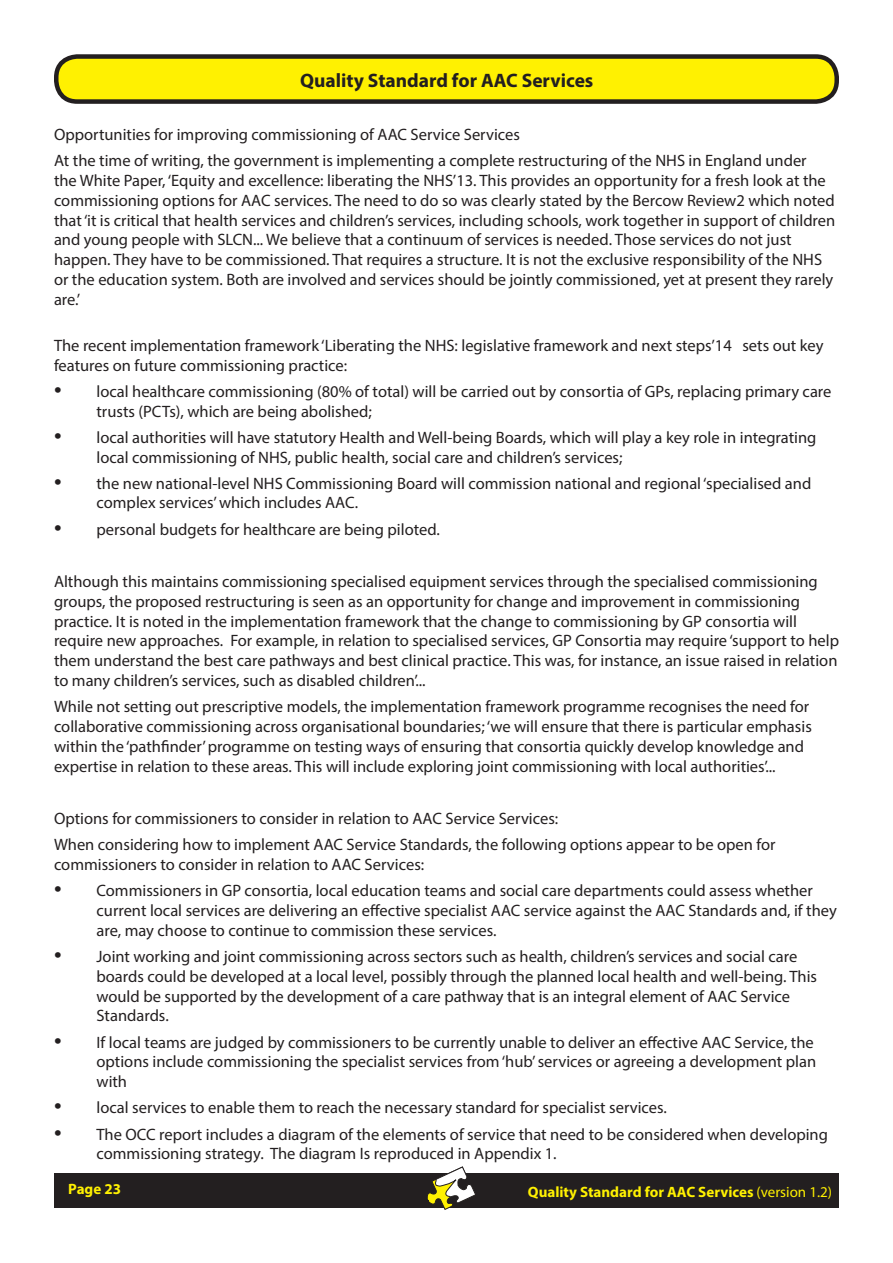
<style>
.page{position:relative;width:893px;height:1263px;background:#fff}
.page>*{position:absolute;margin:0;border:0;box-sizing:border-box;transform-origin:0 0}
.t1{font:700 19.5px "Myriad Pro";color:#231f20}
.List_Paragraph{font:16.5px/19.8px "Myriad Pro";color:#231f20}
.t2{font:700 15px "Myriad Pro";color:#fff101}
.s1{font-size:27px}
.s2{font-weight:400}
</style>
<div class="page">
<div style="left:54px;top:1173px;width:785px;height:34px;background:#231f20"></div>
<svg style="left:426px;top:1166px;width:51px;height:43px"></svg>
<div style="left:56px;top:57px;width:781px;height:45px;background:#fff101;border-radius:21px"></div>
<div style="left:54px;top:54px;width:785px;height:50px;border:4px solid #231f20;border-radius:21px"></div>
<p class="t1" style="left:300px;top:67px;width:295px">Quality Standard for AAC Services</p>
<p class="List_Paragraph" style="left:54px;top:124px;width:467px">Opportunities for improving commissioning of AAC Service Services</p>
<p class="List_Paragraph" style="left:54px;top:150px;width:783px">At the time of writing, the government is implementing a complete restructuring of the NHS in England under<br>the White Paper, ‘Equity and excellence: liberating the NHS’13. This provides an opportunity for a fresh look at the commissioning options for AAC services. The need to do so was clearly stated by the Bercow Review2 which noted that ‘it is critical that health services and children’s services, including schools, work together in support of children and young people with SLCN... We believe that a continuum of services is needed. Those services do not just happen. They have to be commissioned. That requires a structure. It is not the exclusive responsibility of the NHS or the education system. Both are involved and services should be jointly commissioned, yet at present they rarely are.’</p>
<p class="List_Paragraph" style="left:54px;top:335px;width:771px">The recent implementation framework ‘Liberating the NHS: legislative framework and next steps’14 sets out key features on future commissioning practice:</p>
<p class="List_Paragraph" style="left:97px;top:381px;width:736px;text-indent:-43px"><span class="s1">•</span> local healthcare commissioning (80% of total) will be carried out by consortia of GPs, replacing primary care trusts (PCTs), which are being abolished;</p>
<p class="List_Paragraph" style="left:97px;top:427px;width:721px;text-indent:-43px"><span class="s1">•</span> local authorities will have statutory Health and Well-being Boards, which will play a key role in integrating local commissioning of NHS, public health, social care and children’s services;</p>
<p class="List_Paragraph" style="left:97px;top:473px;width:716px;text-indent:-43px"><span class="s1">•</span> the new national-level NHS Commissioning Board will commission national and regional ‘specialised and complex services’ which includes AAC.</p>
<p class="List_Paragraph" style="left:54px;top:519px;width:387px"><span class="s1">•</span> personal budgets for healthcare are being piloted.</p>
<p class="List_Paragraph" style="left:54px;top:571px;width:787px">Although this maintains commissioning specialised equipment services through the specialised commissioning groups, the proposed restructuring is seen as an opportunity for change and improvement in commissioning practice. It is noted in the implementation framework that the change to commissioning by GP consortia will require new approaches. For example, in relation to specialised services, GP Consortia may require ‘support to help them understand the best care pathways and best clinical practice. This was, for instance, an issue raised in relation to many children’s services, such as disabled children’...</p>
<p class="List_Paragraph" style="left:54px;top:696px;width:759px">While not setting out prescriptive models, the implementation framework programme recognises the need for collaborative commissioning across organisational boundaries; ‘we will ensure that there is particular emphasis within the ‘pathfinder’ programme on testing ways of ensuring that consortia quickly develop knowledge and expertise in relation to these areas. This will include exploring joint commissioning with local authorities’...</p>
<p class="List_Paragraph" style="left:54px;top:808px;width:506px">Options for commissioners to consider in relation to AAC Service Services:</p>
<p class="List_Paragraph" style="left:54px;top:834px;width:723px">When considering how to implement AAC Service Standards, the following options appear to be open for commissioners to consider in relation to AAC Services:</p>
<p class="List_Paragraph" style="left:97px;top:880px;width:742px;text-indent:-43px"><span class="s1">•</span> Commissioners in GP consortia, local education teams and social care departments could assess whether current local services are delivering an effective specialist AAC service against the AAC Standards and, if they are, may choose to continue to commission these services.</p>
<p class="List_Paragraph" style="left:97px;top:946px;width:722px;text-indent:-43px"><span class="s1">•</span> Joint working and joint commissioning across sectors such as health, children’s services and social care boards could be developed at a local level, possibly through the planned local health and well-being. This would be supported by the development of a care pathway that is an integral element of AAC Service Standards.</p>
<p class="List_Paragraph" style="left:97px;top:1032px;width:721px;text-indent:-43px"><span class="s1">•</span> If local teams are judged by commissioners to be currently unable to deliver an effective AAC Service, the options include commissioning the specialist services from ‘hub’ services or agreeing a development plan with</p>
<p class="List_Paragraph" style="left:54px;top:1097px;width:614px"><span class="s1">•</span> local services to enable them to reach the necessary standard for specialist services.</p>
<p class="List_Paragraph" style="left:97px;top:1124px;width:733px;text-indent:-43px"><span class="s1">•</span> The OCC report includes a diagram of the elements of service that need to be considered when developing commissioning strategy. The diagram Is reproduced in Appendix 1.</p>
<p class="t2" style="left:68px;top:1179px;width:54px">Page 23</p>
<p class="t2" style="left:528px;top:1182px;width:306px">Quality Standard for AAC Services <span class="s2">(version 1.2)</span></p>
</div>
